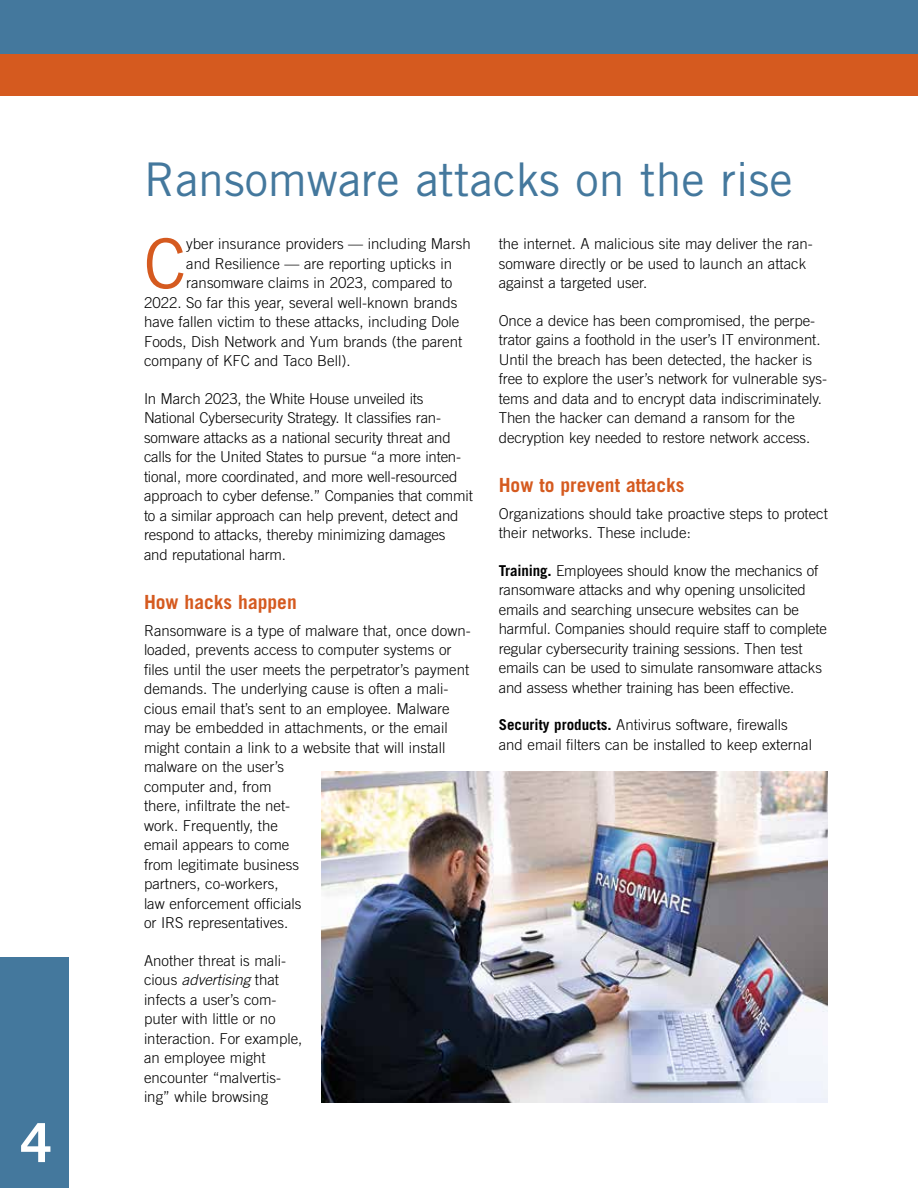
<style>
.page{position:relative;width:918px;height:1188px;background:#fff}
.page>*{position:absolute;margin:0;border:0;box-sizing:border-box;transform-origin:0 0}
.t1{font:69px "Trade Gothic LT Std";color:#d55a1f}
.t2{font:700 54px "Trade Gothic LT Std";color:#fff}
.t3{font:46.5px "Trade Gothic LT Std";color:#44789d}
.t4{font:700 19.5px "Trade Gothic LT Std";color:#d55a1f}
.t5{font:300 15px/19.5px "Trade Gothic LT Std";color:#000}
.s1{font-style:italic}
.s2{font-weight:700}
</style>
<div class="page">
<div style="left:0;top:0;width:918px;height:56px;background:#44789d"></div>
<div style="left:0;top:54px;width:918px;height:41px;background:#d55a1f"></div>
<div style="left:0;top:958px;width:69px;height:230px;background:#44789d"></div>
<img style="left:321px;top:771px;width:507px;height:331px">
<h2 class="t2" style="left:21px;top:1110px;width:32px">4</h2>
<h3 class="t3" style="left:144px;top:151px;width:650px">Ransomware attacks on the rise</h3>
<h1 class="t1" style="left:144px;top:222px;width:44px">C</h1>
<p class="t5" style="left:186px;top:234px;width:286px">yber insurance providers — including Marsh</p>
<p class="t5" style="left:186px;top:254px;width:267px">and Resilience — are reporting upticks in</p>
<p class="t5" style="left:186px;top:273px;width:268px">ransomware claims in 2023, compared to</p>
<p class="t5" style="left:144px;top:293px;width:315px">2022. So far this year, several well-known brands</p>
<p class="t5" style="left:144px;top:312px;width:317px">have fallen victim to these attacks, including Dole</p>
<p class="t5" style="left:144px;top:332px;width:320px">Foods, Dish Network and Yum brands (the parent</p>
<p class="t5" style="left:144px;top:351px;width:208px">company of KFC and Taco Bell).</p>
<p class="t5" style="left:144px;top:389px;width:330px">In March 2023, the White House unveiled its National Cybersecurity Strategy. It classifies ran&shy;somware attacks as a national security threat and calls for the United States to pursue “a more inten&shy;tional, more coordinated, and more well-resourced approach to cyber defense.” Companies that commit to a similar approach can help prevent, detect and respond to attacks, thereby minimizing damages and reputational harm.</p>
<h3 class="t4" style="left:144px;top:590px;width:154px">How hacks happen</h3>
<p class="t5" style="left:144px;top:620px;width:328px">Ransomware is a type of malware that, once down&shy;loaded, prevents access to computer systems or files until the user meets the perpetrator’s payment demands. The underlying cause is often a mali&shy;cious email that’s sent to an employee. Malware may be embedded in attachments, or the email might contain a link to a website that will install malware on the user’s<br>computer and, from<br>there, infiltrate the net-<br>work. Frequently, the<br>email appears to come<br>from legitimate business<br>partners, co-workers,<br>law enforcement officials<br>or IRS representatives.</p>
<p class="t5" style="left:144px;top:950px;width:160px">Another threat is mali&shy;cious <span class="s1">advertising</span> that infects a user’s com&shy;puter with little or no interaction. For example, an employee might encounter “malvertis&shy;ing” while browsing</p>
<p class="t5" style="left:499px;top:234px;width:316px">the internet. A malicious site may deliver the ran&shy;somware directly or be used to launch an attack against a targeted user.</p>
<p class="t5" style="left:499px;top:311px;width:330px">Once a device has been compromised, the perpe&shy;trator gains a foothold in the user’s IT environment.<br>Until the breach has been detected, the hacker is free to explore the user’s network for vulnerable sys&shy;tems and data and to encrypt data indiscriminately.<br>Then the hacker can demand a ransom for the decryption key needed to restore network access.</p>
<h3 class="t4" style="left:499px;top:473px;width:187px">How to prevent attacks</h3>
<p class="t5" style="left:499px;top:503px;width:331px">Organizations should take proactive steps to protect their networks. These include:</p>
<p class="t5" style="left:499px;top:560px;width:330px"><span class="s2">Training.</span> Employees should know the mechanics of ransomware attacks and why opening unsolicited emails and searching unsecure websites can be harmful. Companies should require staff to complete regular cybersecurity training sessions. Then test emails can be used to simulate ransomware attacks and assess whether training has been effective.</p>
<p class="t5" style="left:499px;top:715px;width:315px"><span class="s2">Security products.</span> Antivirus software, firewalls and email filters can be installed to keep external</p>
</div>
